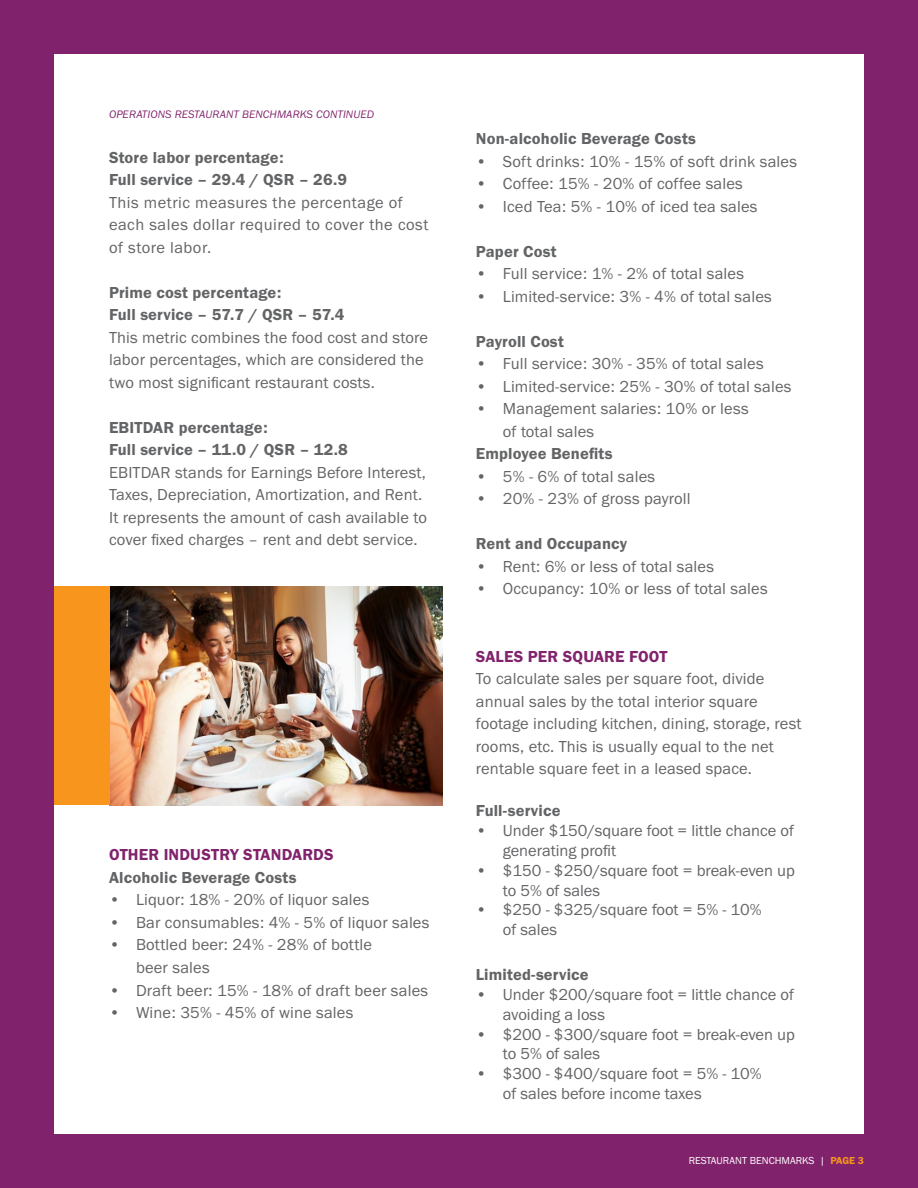
<style>
.page{position:relative;width:918px;height:1188px;background:#81236c}
.page>*{position:absolute;margin:0;border:0;box-sizing:border-box;transform-origin:0 0}
.t1{font:16.5px/22.5px "Franklin Gothic URW Boo";letter-spacing:.01em;color:#636466}
.t2{font:16.5px/22.5px "Franklin Gothic URW Dem";letter-spacing:.01em;color:#636466}
.t3{font:16.5px/22.5px "Franklin Gothic URW Boo";letter-spacing:.03em;color:#636466}
.t4{font:16.5px "Franklin Gothic URW Dem";letter-spacing:.01em;color:#81236c}
.t5{font:11.25px "Franklin Gothic URW Boo Ita";letter-spacing:.01em;color:#81236c}
.t6{font:10.5px "Franklin Gothic URW Boo";color:#fff}
.s1{font-family:"Franklin Gothic URW Dem";color:#f8951d}
</style>
<div class="page">
<div style="left:54px;top:54px;width:810px;height:1080px;background:#fff"></div>
<img style="left:109px;top:586px;width:333px;height:219px">
<div style="left:54px;top:586px;width:55px;height:219px;background:#f8951d"></div>
<p class="t5" style="left:109px;top:107px;width:267px">OPERATIONS RESTAURANT BENCHMARKS CONTINUED</p>
<p class="t2" style="left:109px;top:146px;width:240px">Store labor percentage:<br>Full service – 29.4 / QSR – 26.9</p>
<p class="t3" style="left:109px;top:191px;width:321px">This metric measures the percentage of each sales dollar required to cover the cost of store labor.</p>
<p class="t2" style="left:109px;top:281px;width:237px">Prime cost percentage:<br>Full service – 57.7 / QSR – 57.4</p>
<p class="t1" style="left:109px;top:326px;width:321px">This metric combines the food cost and store labor percentages, which are considered the two most significant restaurant costs.</p>
<p class="t2" style="left:109px;top:416px;width:240px">EBITDAR percentage:<br>Full service – 11.0 / QSR – 12.8</p>
<p class="t1" style="left:109px;top:461px;width:319px">EBITDAR stands for Earnings Before Interest, Taxes, Depreciation, Amortization, and Rent.<br>It represents the amount of cash available to cover fixed charges – rent and debt service.</p>
<p class="t4" style="left:109px;top:845px;width:226px">OTHER INDUSTRY STANDARDS</p>
<p class="t2" style="left:109px;top:866px;width:189px">Alcoholic Beverage Costs</p>
<p class="t1" style="left:109px;top:888px;width:262px">• Liquor: 18% - 20% of liquor sales</p>
<p class="t1" style="left:109px;top:911px;width:322px">• Bar consumables: 4% - 5% of liquor sales</p>
<p class="t1" style="left:136px;top:933px;width:238px;text-indent:-27px">• Bottled beer: 24% - 28% of bottle beer sales</p>
<p class="t1" style="left:109px;top:978px;width:321px">• Draft beer: 15% - 18% of draft beer sales</p>
<p class="t1" style="left:109px;top:1001px;width:246px">• Wine: 35% - 45% of wine sales</p>
<p class="t2" style="left:476px;top:127px;width:222px">Non-alcoholic Beverage Costs</p>
<p class="t1" style="left:476px;top:149px;width:323px">• Soft drinks: 10% - 15% of soft drink sales</p>
<p class="t1" style="left:476px;top:172px;width:269px">• Coffee: 15% - 20% of coffee sales</p>
<p class="t1" style="left:476px;top:194px;width:283px">• Iced Tea: 5% - 10% of iced tea sales</p>
<p class="t2" style="left:476px;top:239px;width:82px">Paper Cost</p>
<p class="t1" style="left:476px;top:262px;width:270px">• Full service: 1% - 2% of total sales</p>
<p class="t1" style="left:476px;top:284px;width:298px">• Limited-service: 3% - 4% of total sales</p>
<p class="t2" style="left:476px;top:330px;width:90px">Payroll Cost</p>
<p class="t1" style="left:476px;top:352px;width:289px">• Full service: 30% - 35% of total sales</p>
<p class="t1" style="left:476px;top:374px;width:317px">• Limited-service: 25% - 30% of total sales</p>
<p class="t1" style="left:503px;top:397px;width:247px;text-indent:-27px">• Management salaries: 10% or less of total sales</p>
<p class="t2" style="left:476px;top:442px;width:138px">Employee Benefits</p>
<p class="t1" style="left:476px;top:465px;width:181px">• 5% - 6% of total sales</p>
<p class="t1" style="left:476px;top:487px;width:216px">• 20% - 23% of gross payroll</p>
<p class="t2" style="left:476px;top:532px;width:153px">Rent and Occupancy</p>
<p class="t1" style="left:476px;top:555px;width:240px">• Rent: 6% or less of total sales</p>
<p class="t1" style="left:476px;top:577px;width:293px">• Occupancy: 10% or less of total sales</p>
<p class="t4" style="left:476px;top:646px;width:193px">SALES PER SQUARE FOOT</p>
<p class="t1" style="left:476px;top:667px;width:327px">To calculate sales per square foot, divide annual sales by the total interior square footage including kitchen, dining, storage, rest rooms, etc. This is usually equal to the net rentable square feet in a leased space.</p>
<p class="t2" style="left:476px;top:799px;width:86px">Full-service</p>
<p class="t1" style="left:503px;top:821px;width:293px;line-height:19.8px;text-indent:-27px">• Under $150/square foot = little chance of generating profit</p>
<p class="t1" style="left:503px;top:860px;width:294px;line-height:19.8px;text-indent:-27px">• $150 - $250/square foot = break-even up to 5% of sales</p>
<p class="t1" style="left:503px;top:900px;width:260px;line-height:19.8px;text-indent:-27px">• $250 - $325/square foot = 5% - 10% of sales</p>
<p class="t2" style="left:476px;top:963px;width:114px">Limited-service</p>
<p class="t1" style="left:503px;top:984px;width:293px;line-height:19.8px;text-indent:-27px">• Under $200/square foot = little chance of avoiding a loss</p>
<p class="t1" style="left:503px;top:1024px;width:294px;line-height:19.8px;text-indent:-27px">• $200 - $300/square foot = break-even up to 5% of sales</p>
<p class="t1" style="left:503px;top:1064px;width:260px;line-height:19.8px;text-indent:-27px">• $300 - $400/square foot = 5% - 10% of sales before income taxes</p>
<p class="t6" style="left:689px;top:1154px;width:177px">RESTAURANT BENCHMARKS | <span class="s1">PAGE 3</span></p>
</div>
